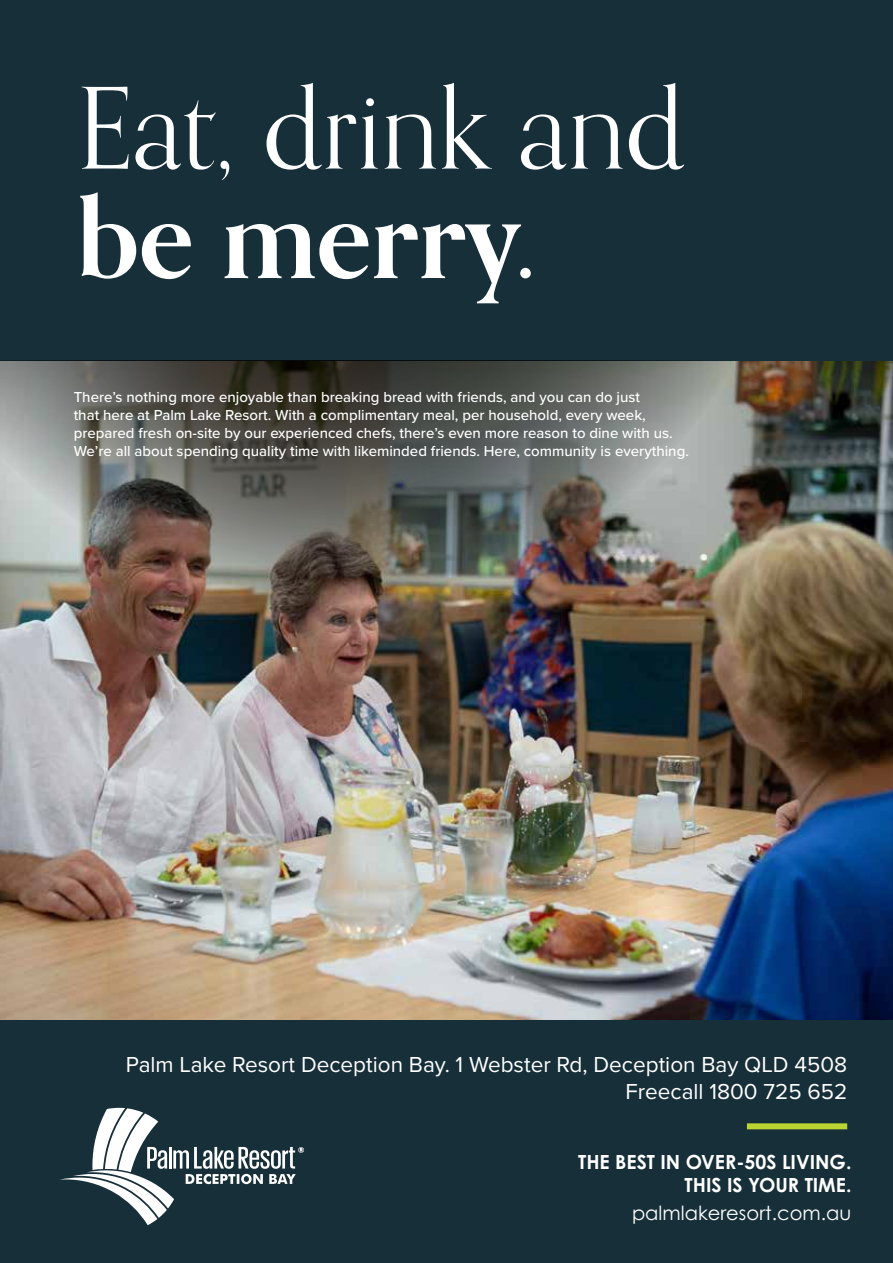
<style>
.page{position:relative;width:893px;height:1263px;background:#fff}
.page>*{position:absolute;margin:0;border:0;box-sizing:border-box;transform-origin:0 0}
.t1{font:112.5px "Orpheus Pro";color:#fff}
.t2{font:700 112.5px "Orpheus Pro";color:#fff}
.t3{font:22.5px/27px "Proxima Nova";color:#fff;text-align:right}
.t4{font:700 19.5px/23.4px "Century Gothic Pro";color:#fff;text-align:right}
.t5{font:19.5px "Century Gothic Pro";color:#fff}
.t6{font:500 15px/18px "Proxima Nova";color:#fff}
</style>
<div class="page">
<div style="left:0;top:1019px;width:893px;height:244px;background:#172f39"></div>
<svg style="left:60px;top:1108px;width:244px;height:117px"></svg>
<div style="left:747px;top:1123px;width:100px;height:6px;background:#bad532"></div>
<img style="left:0;top:360px;width:893px;height:659px">
<div style="left:0;top:0;width:893px;height:360px;background:#172f39"></div>
<img style="left:0;top:360px;width:767px;height:236px">
<h1 class="t1" style="left:77px;top:60px;width:609px">Eat, drink and</h1>
<h1 class="t2" style="left:77px;top:167px;width:460px">be merry.</h1>
<p class="t6" style="left:74px;top:388px;width:617px">There’s nothing more enjoyable than breaking bread with friends, and you can do just<br>that here at Palm Lake Resort. With a complimentary meal, per household, every week, prepared fresh on-site by our experienced chefs, there’s even more reason to dine with us.<br>We’re all about spending quality time with likeminded friends. Here, community is everything.</p>
<h2 class="t3" style="left:126px;top:1050px;width:723px">Palm Lake Resort Deception Bay. 1 Webster Rd, Deception Bay QLD 4508<br>Freecall 1800 725 652</h2>
<h3 class="t4" style="left:578px;top:1150px;width:275px">THE BEST IN OVER-50S LIVING.<br>THIS IS YOUR TIME.</h3>
<h3 class="t5" style="left:632px;top:1201px;width:221px">palmlakeresort.com.au</h3>
</div>
